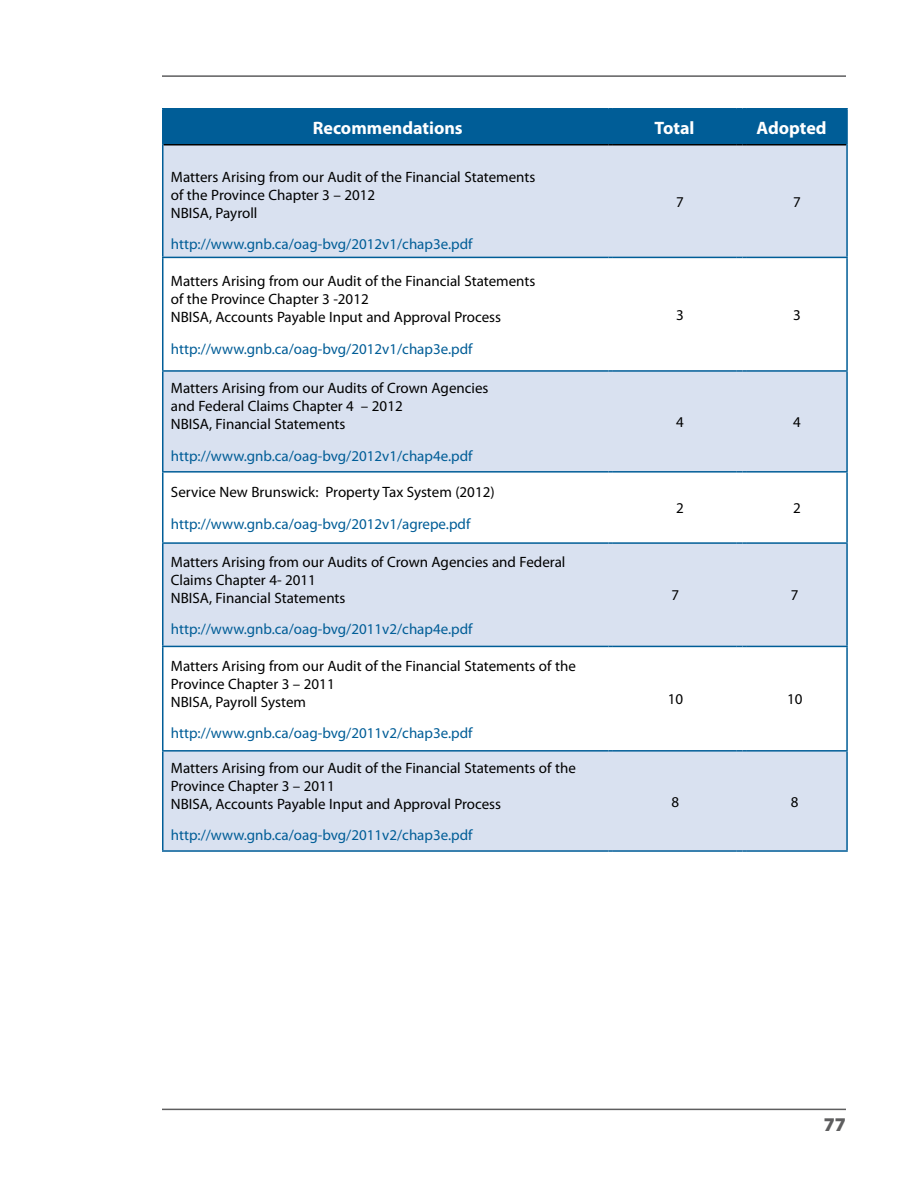
<style>
.page{position:relative;width:918px;height:1188px;background:#fff}
.page>*{position:absolute;margin:0;border:0;box-sizing:border-box;transform-origin:0 0}
.t1{font:900 19.5px "Myriad Pro";color:#5e5e5f}
.text{font:700 18px "Myriad Pro";color:#fff}
.text-2{font:15px/18px "Myriad Pro";color:#000}
.text-3{font:15px "Myriad Pro";color:#005d97}
</style>
<div class="page">
<hr style="left:162px;top:1109px;width:684px;height:1px;background:#5e5e5f">
<hr style="left:162px;top:75px;width:684px;height:2px;background:#5e5e5f">
<svg style="left:164px;top:146px;width:682px;height:704px;fill:#d9e1f0"></svg>
<hr style="left:162px;top:108px;width:446px;height:2px;background:#005d97">
<hr style="left:162px;top:110px;width:2px;height:35px;background:#005d97">
<div style="left:163px;top:108px;width:683px;height:38px;background:#005d97"></div>
<hr style="left:747px;top:108px;width:101px;height:2px;background:#005d97">
<hr style="left:846px;top:110px;width:2px;height:35px;background:#005d97">
<hr style="left:162px;top:145px;width:2px;height:112px;background:#005d97">
<hr style="left:846px;top:145px;width:2px;height:112px;background:#005d97">
<hr style="left:162px;top:473px;width:2px;height:69px;background:#005d97">
<hr style="left:846px;top:473px;width:2px;height:69px;background:#005d97">
<hr style="left:162px;top:647px;width:2px;height:103px;background:#005d97">
<hr style="left:846px;top:647px;width:2px;height:103px;background:#005d97">
<hr style="left:162px;top:257px;width:446px;height:1px;background:#005d97">
<hr style="left:162px;top:258px;width:2px;height:112px;background:#005d97">
<hr style="left:613px;top:257px;width:123px;height:1px;background:#005d97">
<hr style="left:747px;top:257px;width:101px;height:1px;background:#005d97">
<hr style="left:846px;top:258px;width:2px;height:112px;background:#005d97">
<hr style="left:162px;top:370px;width:446px;height:2px;background:#005d97">
<hr style="left:162px;top:372px;width:2px;height:99px;background:#005d97">
<hr style="left:613px;top:370px;width:123px;height:2px;background:#005d97">
<svg style="left:736px;top:370px;width:11px;height:2px"></svg>
<hr style="left:747px;top:370px;width:101px;height:2px;background:#005d97">
<hr style="left:846px;top:372px;width:2px;height:99px;background:#005d97">
<hr style="left:162px;top:471px;width:446px;height:2px;background:#005d97">
<hr style="left:613px;top:471px;width:123px;height:2px;background:#005d97">
<svg style="left:736px;top:471px;width:11px;height:2px"></svg>
<hr style="left:747px;top:471px;width:101px;height:2px;background:#005d97">
<hr style="left:162px;top:542px;width:446px;height:2px;background:#005d97">
<hr style="left:162px;top:544px;width:2px;height:102px;background:#005d97">
<hr style="left:613px;top:542px;width:123px;height:2px;background:#005d97">
<svg style="left:736px;top:542px;width:11px;height:2px"></svg>
<hr style="left:747px;top:542px;width:101px;height:2px;background:#005d97">
<hr style="left:846px;top:544px;width:2px;height:102px;background:#005d97">
<hr style="left:162px;top:646px;width:446px;height:1px;background:#005d97">
<hr style="left:613px;top:646px;width:123px;height:1px;background:#005d97">
<hr style="left:747px;top:646px;width:101px;height:1px;background:#005d97">
<hr style="left:162px;top:750px;width:446px;height:2px;background:#005d97">
<hr style="left:162px;top:752px;width:2px;height:98px;background:#005d97">
<hr style="left:613px;top:750px;width:123px;height:2px;background:#005d97">
<svg style="left:736px;top:750px;width:11px;height:2px"></svg>
<hr style="left:747px;top:750px;width:101px;height:2px;background:#005d97">
<hr style="left:846px;top:752px;width:2px;height:98px;background:#005d97">
<hr style="left:162px;top:850px;width:446px;height:2px;background:#005d97">
<hr style="left:613px;top:850px;width:123px;height:2px;background:#005d97">
<svg style="left:736px;top:850px;width:11px;height:2px"></svg>
<hr style="left:747px;top:850px;width:101px;height:2px;background:#005d97">
<p class="text" style="left:313px;top:116px;width:151px">Recommendations</p>
<p class="text" style="left:655px;top:116px;width:41px">Total</p>
<p class="text" style="left:757px;top:116px;width:72px">Adopted</p>
<p class="text-2" style="left:171px;top:168px;width:366px">Matters Arising from our Audit of the Financial Statements of the Province Chapter 3 – 2012<br>NBISA, Payroll</p>
<p class="text-3" style="left:171px;top:236px;width:303px">http://www.gnb.ca/oag-bvg/2012v1/chap3e.pdf</p>
<p class="text-2" style="left:676px;top:193px;width:9px">7</p>
<p class="text-2" style="left:793px;top:193px;width:9px">7</p>
<p class="text-2" style="left:171px;top:272px;width:366px">Matters Arising from our Audit of the Financial Statements of the Province Chapter 3 -2012<br>NBISA, Accounts Payable Input and Approval Process</p>
<p class="text-3" style="left:171px;top:340px;width:303px">http://www.gnb.ca/oag-bvg/2012v1/chap3e.pdf</p>
<p class="text-2" style="left:171px;top:380px;width:319px">Matters Arising from our Audits of Crown Agencies and Federal Claims Chapter 4 – 2012<br>NBISA, Financial Statements</p>
<p class="text-3" style="left:171px;top:448px;width:303px">http://www.gnb.ca/oag-bvg/2012v1/chap4e.pdf</p>
<p class="text-2" style="left:171px;top:484px;width:325px">Service New Brunswick: Property Tax System (2012)</p>
<p class="text-3" style="left:171px;top:516px;width:301px">http://www.gnb.ca/oag-bvg/2012v1/agrepe.pdf</p>
<p class="text-2" style="left:171px;top:553px;width:396px">Matters Arising from our Audits of Crown Agencies and Federal<br>Claims Chapter 4- 2011<br>NBISA, Financial Statements</p>
<p class="text-3" style="left:171px;top:621px;width:303px">http://www.gnb.ca/oag-bvg/2011v2/chap4e.pdf</p>
<p class="text-2" style="left:171px;top:657px;width:407px">Matters Arising from our Audit of the Financial Statements of the<br>Province Chapter 3 – 2011<br>NBISA, Payroll System</p>
<p class="text-3" style="left:171px;top:725px;width:303px">http://www.gnb.ca/oag-bvg/2011v2/chap3e.pdf</p>
<p class="text-2" style="left:171px;top:759px;width:407px">Matters Arising from our Audit of the Financial Statements of the<br>Province Chapter 3 – 2011<br>NBISA, Accounts Payable Input and Approval Process</p>
<p class="text-3" style="left:171px;top:827px;width:303px">http://www.gnb.ca/oag-bvg/2011v2/chap3e.pdf</p>
<p class="text-2" style="left:676px;top:306px;width:9px">3</p>
<p class="text-2" style="left:793px;top:306px;width:9px">3</p>
<p class="text-2" style="left:676px;top:413px;width:9px">4</p>
<p class="text-2" style="left:793px;top:413px;width:9px">4</p>
<p class="text-2" style="left:676px;top:499px;width:9px">2</p>
<p class="text-2" style="left:793px;top:499px;width:9px">2</p>
<p class="text-2" style="left:672px;top:587px;width:9px">7</p>
<p class="text-2" style="left:791px;top:587px;width:9px">7</p>
<p class="text-2" style="left:668px;top:691px;width:17px">10</p>
<p class="text-2" style="left:787px;top:691px;width:17px">10</p>
<p class="text-2" style="left:672px;top:793px;width:9px">8</p>
<p class="text-2" style="left:791px;top:793px;width:9px">8</p>
<h1 class="t1" style="left:824px;top:1112px;width:24px">77</h1>
</div>
